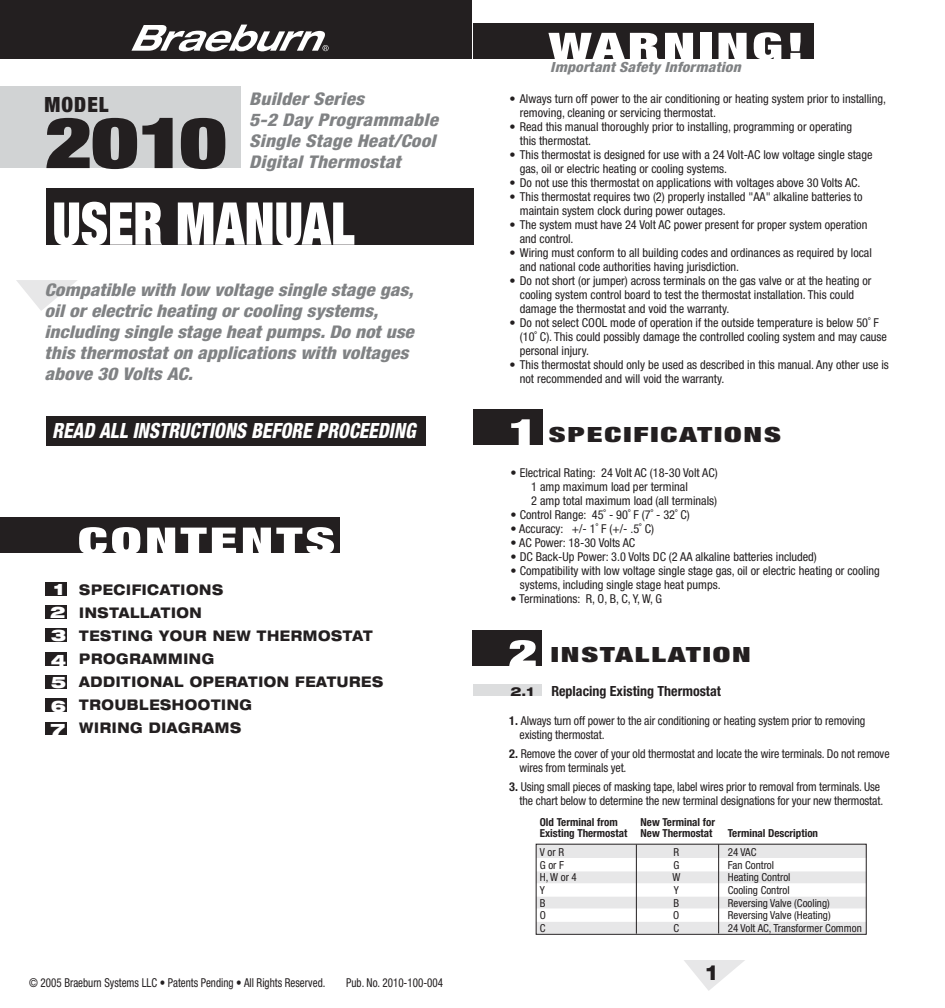
<style>
.page{position:relative;width:945px;height:1008px;background:#fff}
.page>*{position:absolute;margin:0;border:0;box-sizing:border-box;transform-origin:0 0}
.t1{font:900 condensed 70.88px "Helvetica Neue LT Std";color:#231f20;scale:1.27 1}
.t2{font:900 condensed 58.98px "Helvetica Neue LT Std";color:#fff;scale:.86 1}
.t3{font:900 condensed 36.75px "Helvetica Neue LT Std";letter-spacing:.06em;color:#fff;scale:1.5 1}
.t4{font:italic 800 condensed 21px "Helvetica Neue LT Std";color:#fff;scale:.9 1}
.t5{font:900 condensed 21px "Helvetica Neue LT Std";letter-spacing:.06em;color:#231f20;scale:1.5 1}
.t6{font:900 condensed 21px "Helvetica Neue LT Std";letter-spacing:.05em;color:#231f20}
.t7{font:800 expanded 21px "Helvetica Neue LT Std";color:#231f20;scale:.9 1}
.t8{font:italic 800 condensed 17.5px/21px "Helvetica Neue LT Std";color:#808284;scale:1.1 1}
.t9{font:900 expanded 15.92px/23.4px "Helvetica Neue LT Std";color:#fff}
.t10{font:800 expanded 14.7px/23.1px "Helvetica Neue LT Std";letter-spacing:.05em;color:#231f20;scale:.85 1}
.t11{font:700 condensed 14px "Helvetica Neue LT Std";color:#231f20}
.t12{font:italic 800 condensed 14px "Helvetica Neue LT Std";letter-spacing:.01em;color:#808284;scale:1.1 1}
.t13{font:condensed 12.25px/14px "Helvetica Neue LT Std";color:#231f20}
.t14{font:condensed 12.25px "Helvetica Neue LT Std";color:#231f20;scale:.9 1}
.t15{font:condensed 11.03px "Helvetica Neue LT Std";color:#231f20}
.t16{font:700 condensed 11.03px/11px "Helvetica Neue LT Std";color:#231f20;text-align:right}
.s1{font-size:36.75px;color:#fff}
.s2{font-weight:800;font-stretch:expanded;font-size:12.42px}
.s3{font-weight:700}
</style>
<div class="page">
<svg style="left:16px;top:280px;width:61px;height:31px"></svg>
<div style="left:0;top:87px;width:241px;height:81px;background:#d1d3d4"></div>
<div style="left:473px;top:23px;width:341px;height:36px;background:#231f20"></div>
<div style="left:473px;top:409px;width:69px;height:36px;background:#231f20"></div>
<svg style="left:684px;top:960px;width:61px;height:31px"></svg>
<div style="left:473px;top:630px;width:69px;height:36px;background:#231f20"></div>
<div style="left:473px;top:685px;width:68px;height:11px;background:#dcddde"></div>
<div style="left:536px;top:844px;width:330px;height:14px;background:#e7e7e8"></div>
<div style="left:536px;top:871px;width:330px;height:12px;background:#e7e7e8"></div>
<div style="left:536px;top:897px;width:330px;height:11px;background:#e7e7e8"></div>
<div style="left:536px;top:922px;width:330px;height:12px;background:#e7e7e8"></div>
<div style="left:536px;top:844px;width:331px;height:91px;border:1px solid #231f20"></div>
<hr style="left:636px;top:845px;width:1px;height:89px;background:#231f20">
<hr style="left:718px;top:844px;width:1px;height:90px;background:#231f20">
<div style="left:46px;top:188px;width:427px;height:56px;background:#231f20"></div>
<div style="left:46px;top:416px;width:379px;height:30px;background:#231f20"></div>
<div style="left:0;top:518px;width:340px;height:35px;background:#231f20"></div>
<div style="left:46px;top:582px;width:21px;height:13px;background:#231f20"></div>
<div style="left:46px;top:605px;width:21px;height:13px;background:#231f20"></div>
<div style="left:46px;top:628px;width:21px;height:13px;background:#231f20"></div>
<div style="left:46px;top:653px;width:21px;height:13px;background:#231f20"></div>
<div style="left:46px;top:675px;width:21px;height:13px;background:#231f20"></div>
<div style="left:46px;top:699px;width:21px;height:13px;background:#231f20"></div>
<div style="left:46px;top:722px;width:21px;height:13px;background:#231f20"></div>
<div style="left:0;top:0;width:472px;height:58px;background:#231f20"></div>
<svg style="left:131px;top:25px;width:198px;height:26px"></svg>
<p class="t6" style="left:45px;top:92px;width:66px">MODEL</p>
<p class="t1" style="left:45px;top:97px;width:145px">2010</p>
<p class="t8" style="left:249px;top:88px;width:173px">Builder Series<br>5-2 Day Programmable<br>Single Stage Heat/Cool<br>Digital Thermostat</p>
<p class="t2" style="left:53px;top:186px;width:353px">USER MANUAL</p>
<p class="t8" style="left:45px;top:279px;width:337px">Compatible with low voltage single stage gas, oil or electric heating or cooling systems, including single stage heat pumps. Do not use this thermostat on applications with voltages above 30 Volts AC.</p>
<p class="t4" style="left:52px;top:418px;width:405px">READ ALL INSTRUCTIONS BEFORE PROCEEDING</p>
<p class="t9" style="left:50px;top:577px;width:17px">1<br>2<br>3<br>4</p>
<p class="t9" style="left:51px;top:670px;width:17px;text-align:justify">5<br>6<br>7</p>
<p class="t3" style="left:78px;top:517px;width:173px">CONTENTS</p>
<p class="t10" style="left:79px;top:578px;width:359px">SPECIFICATIONS<br>INSTALLATION<br>TESTING YOUR NEW THERMOSTAT<br>PROGRAMMING<br>ADDITIONAL OPERATION FEATURES<br>TROUBLESHOOTING<br>WIRING DIAGRAMS</p>
<p class="t14" style="left:29px;top:976px;width:331px">© 2005 Braeburn Systems LLC • Patents Pending • All Rights Reserved.</p>
<p class="t14" style="left:346px;top:976px;width:109px">Pub. No. 2010-100-004</p>
<p class="t3" style="left:549px;top:22px;width:172px">WARNING!</p>
<p class="t12" style="left:550px;top:59px;width:175px">Important Safety Information</p>
<p class="t13" style="left:520px;top:91px;width:368px;text-indent:-10px">• Always turn off power to the air conditioning or heating system prior to installing, removing, cleaning or servicing thermostat.</p>
<p class="t13" style="left:520px;top:119px;width:334px;text-indent:-10px">• Read this manual thoroughly prior to installing, programming or operating this thermostat.</p>
<p class="t13" style="left:520px;top:147px;width:354px;text-indent:-10px">• This thermostat is designed for use with a 24 Volt-AC low voltage single stage gas, oil or electric heating or cooling systems.</p>
<p class="t13" style="left:509px;top:175px;width:353px">• Do not use this thermostat on applications with voltages above 30 Volts AC.</p>
<p class="t13" style="left:520px;top:189px;width:344px;text-indent:-10px">• This thermostat requires two (2) properly installed "AA" alkaline batteries to maintain system clock during power outages.</p>
<p class="t13" style="left:520px;top:217px;width:349px;text-indent:-10px">• The system must have 24 Volt AC power present for proper system operation and control.</p>
<p class="t13" style="left:520px;top:245px;width:354px;text-indent:-10px">• Wiring must conform to all building codes and ordinances as required by local and national code authorities having jurisdiction.</p>
<p class="t13" style="left:520px;top:273px;width:353px;text-indent:-10px">• Do not short (or jumper) across terminals on the gas valve or at the heating or cooling system control board to test the thermostat installation. This could damage the thermostat and void the warranty.</p>
<p class="t13" style="left:520px;top:315px;width:369px;text-indent:-10px">• Do not select COOL mode of operation if the outside temperature is below 50˚ F (10˚ C). This could possibly damage the controlled cooling system and may cause personal injury.</p>
<p class="t13" style="left:520px;top:357px;width:371px;text-indent:-10px">• This thermostat should only be used as described in this manual. Any other use is not recommended and will void the warranty.</p>
<p class="t5" style="left:509px;top:421px;width:183px"><span class="s1">1</span> SPECIFICATIONS</p>
<p class="t13" style="left:531px;top:465px;width:188px;text-indent:-21px">• Electrical Rating: 24 Volt AC (18-30 Volt AC)<br>1 amp maximum load per terminal<br>2 amp total maximum load (all terminals)</p>
<p class="t13" style="left:511px;top:507px;width:181px">• Control Range: 45˚ - 90˚ F (7˚ - 32˚ C)</p>
<p class="t13" style="left:511px;top:521px;width:145px">• Accuracy: +/- 1˚ F (+/- .5˚ C)</p>
<p class="t13" style="left:511px;top:535px;width:126px">• AC Power: 18-30 Volts AC</p>
<p class="t13" style="left:511px;top:549px;width:308px">• DC Back-Up Power: 3.0 Volts DC (2 AA alkaline batteries included)</p>
<p class="t13" style="left:520px;top:563px;width:361px;text-indent:-9px">• Compatibility with low voltage single stage gas, oil or electric heating or cooling systems, including single stage heat pumps.</p>
<p class="t13" style="left:511px;top:591px;width:153px">• Terminations: R, O, B, C, Y, W, G</p>
<p class="t5" style="left:508px;top:641px;width:163px"><span class="s1">2</span> INSTALLATION</p>
<p class="t11" style="left:511px;top:683px;width:212px"><span class="s2">2.1</span> Replacing Existing Thermostat</p>
<p class="t13" style="left:520px;top:713px;width:347px;text-indent:-11px"><span class="s3">1.</span> Always turn off power to the air conditioning or heating system prior to removing existing thermostat.</p>
<p class="t13" style="left:520px;top:747px;width:371px;text-indent:-11px"><span class="s3">2.</span> Remove the cover of your old thermostat and locate the wire terminals. Do not remove wires from terminals yet.</p>
<p class="t13" style="left:509px;top:780px;width:376px;text-align:right"><span class="s3">3.</span> Using small pieces of masking tape, label wires prior to removal from terminals. Use the chart below to determine the new terminal designations for your new thermostat.</p>
<p class="t16" style="left:540px;top:817px;width:79px">Old Terminal from</p>
<p class="t16" style="left:540px;top:817px;width:177px">New Terminal for<br>Existing Thermostat New Thermostat</p>
<p class="t16" style="left:728px;top:828px;width:92px">Terminal Description</p>
<p class="t15" style="left:540px;top:846px;width:26px">V or R</p>
<p class="t15" style="left:673px;top:846px;width:7px">R</p>
<p class="t15" style="left:728px;top:846px;width:30px">24 VAC</p>
<p class="t15" style="left:540px;top:859px;width:26px">G or F</p>
<p class="t15" style="left:673px;top:859px;width:7px">G</p>
<p class="t15" style="left:728px;top:859px;width:48px">Fan Control</p>
<p class="t15" style="left:540px;top:871px;width:39px">H, W or 4</p>
<p class="t15" style="left:672px;top:871px;width:9px">W</p>
<p class="t15" style="left:728px;top:871px;width:64px">Heating Control</p>
<p class="t15" style="left:540px;top:884px;width:7px">Y</p>
<p class="t15" style="left:674px;top:884px;width:7px">Y</p>
<p class="t15" style="left:728px;top:884px;width:63px">Cooling Control</p>
<p class="t15" style="left:540px;top:896px;width:7px">B</p>
<p class="t15" style="left:673px;top:896px;width:7px">B</p>
<p class="t15" style="left:728px;top:896px;width:104px">Reversing Valve (Cooling)</p>
<p class="t15" style="left:540px;top:909px;width:8px">O</p>
<p class="t15" style="left:673px;top:909px;width:8px">O</p>
<p class="t15" style="left:728px;top:909px;width:104px">Reversing Valve (Heating)</p>
<p class="t15" style="left:540px;top:922px;width:7px">C</p>
<p class="t15" style="left:673px;top:922px;width:7px">C</p>
<p class="t15" style="left:728px;top:922px;width:136px">24 Volt AC, Transformer Common</p>
<p class="t7" style="left:706px;top:959px;width:14px">1</p>
</div>
